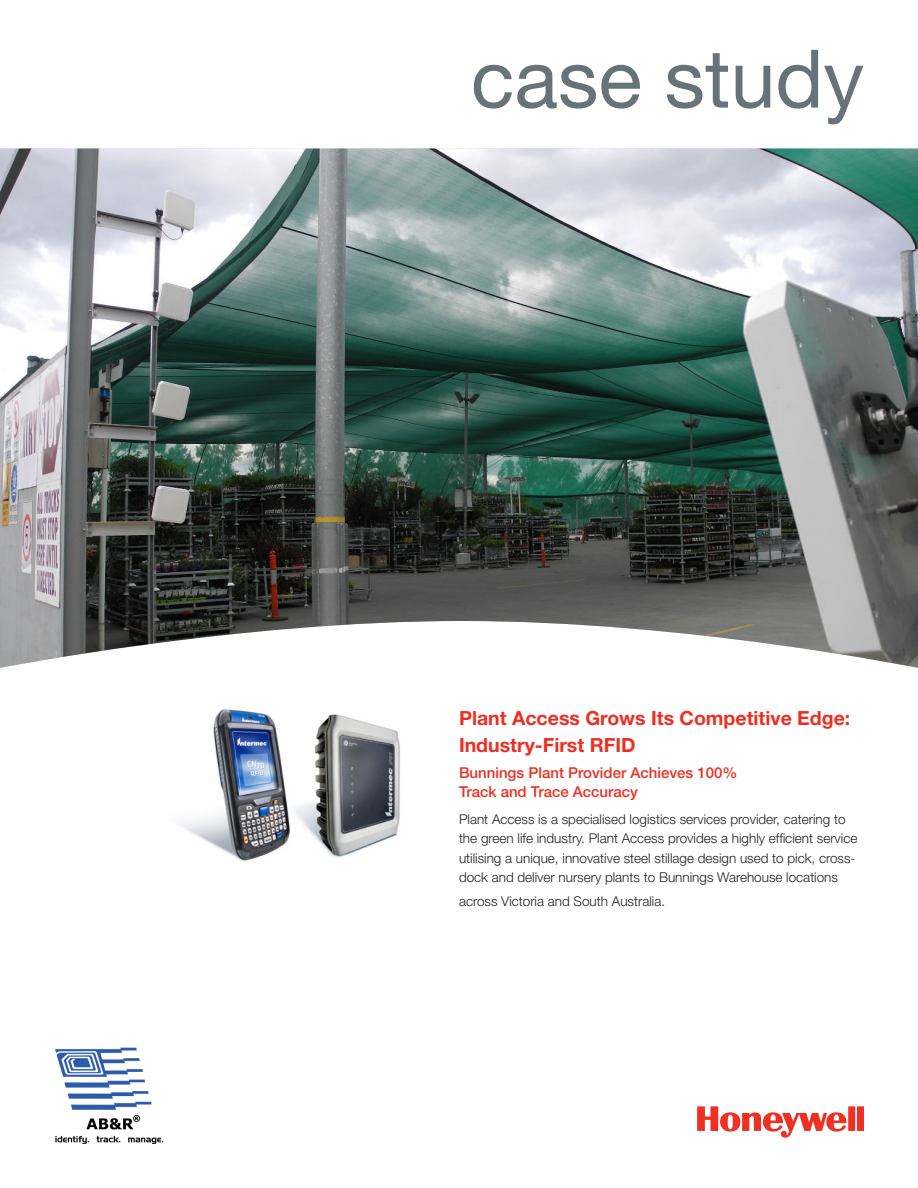
<style>
.page{position:relative;width:918px;height:1188px;background:#fff}
.page>*{position:absolute;margin:0;border:0;box-sizing:border-box;transform-origin:0 0}
.t1{font:81px "Helvetica Neue";color:#687379}
.t2{font:700 19.5px/27px "Helvetica Neue";color:#ee2e22}
.t3{font:500 15px/19.5px "Helvetica Neue";color:#ee2e22}
.t4{font:300 13.5px/19.5px "Helvetica Neue";color:#231f20}
</style>
<div class="page">
<img style="left:325px;top:714px;width:75px;height:144px">
<svg style="left:697px;top:1106px;width:167px;height:32px"></svg>
<img style="left:0;top:148px;width:918px;height:520px">
<img style="left:181px;top:709px;width:144px;height:152px">
<img style="left:55px;top:1047px;width:109px;height:97px">
<p class="t1" style="left:471px;top:31px;width:395px">case study</p>
<p class="t2" style="left:459px;top:704px;width:393px">Plant Access Grows Its Competitive Edge:<br>Industry-First RFID</p>
<p class="t3" style="left:459px;top:763px;width:280px">Bunnings Plant Provider Achieves 100%<br>Track and Trace Accuracy</p>
<p class="t4" style="left:459px;top:809px;width:400px">Plant Access is a specialised logistics services provider, catering to the green life industry. Plant Access provides a highly efficient service utilising a unique, innovative steel stillage design used to pick, cross&shy;dock and deliver nursery plants to Bunnings Warehouse locations</p>
<p class="t4" style="left:459px;top:891px;width:208px">across Victoria and South Australia.</p>
</div>
